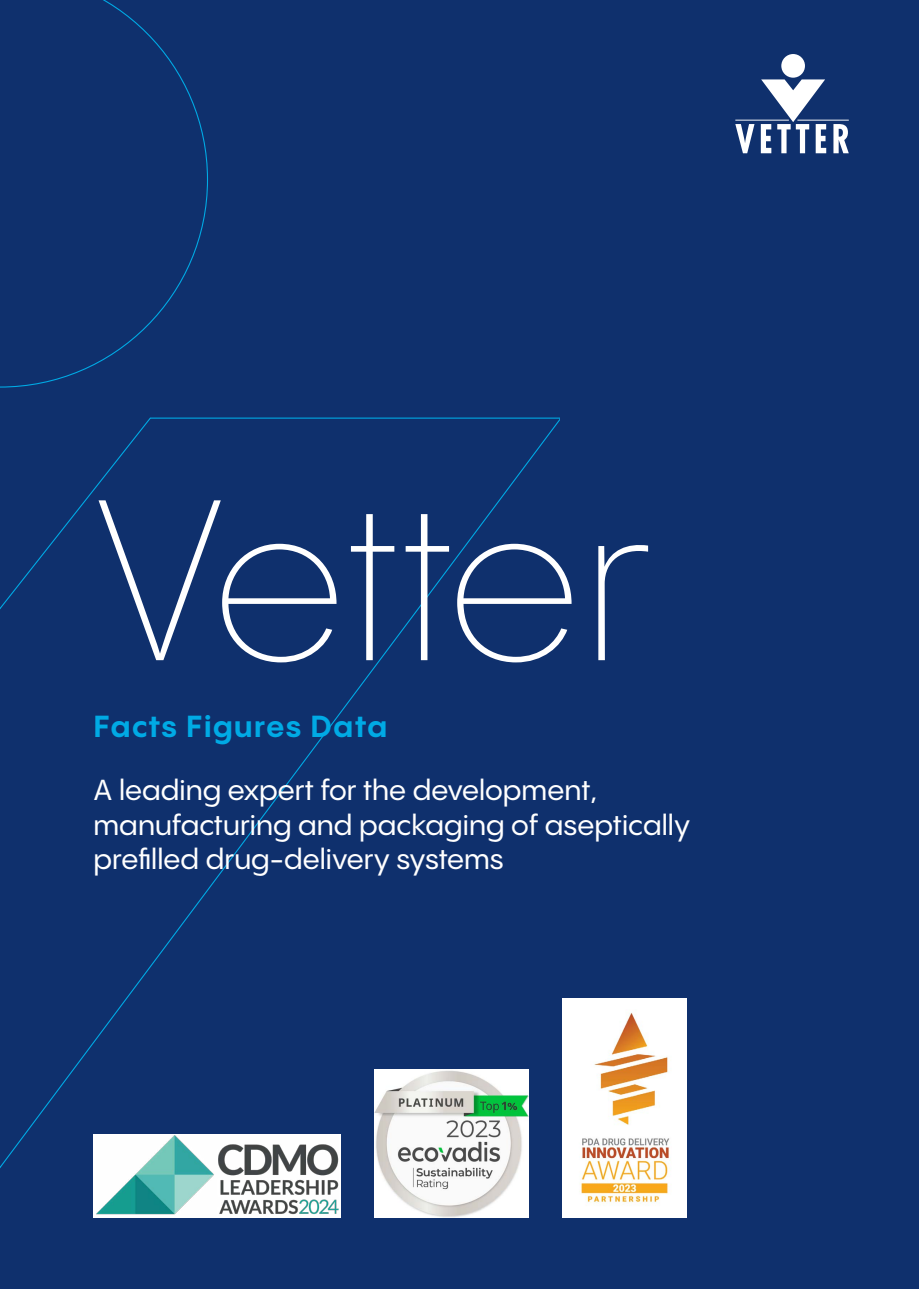
<style>
.page{position:relative;width:919px;height:1289px;background:#fff}
.page>*{position:absolute;margin:0;border:0;box-sizing:border-box;transform-origin:0 0}
.t1{font:200 225px "PP Pangram Sans";color:#fff}
.t2{font:700 30px "PP Pangram Sans";letter-spacing:.05em;color:#00aae5}
.t3{font:500 28.5px/34.2px "PP Pangram Sans";color:#fff}
</style>
<div class="page">
<div style="left:0;top:0;width:918px;height:1288px;background:#0f306d"></div>
<svg style="left:0;top:0;width:208px;height:387px"></svg>
<svg style="left:0;top:417px;width:559px;height:751px"></svg>
<img style="left:374px;top:1069px;width:155px;height:148px">
<div style="left:781px;top:54px;width:23px;height:24px;background:#fff;border-radius:50%"></div>
<svg style="left:735px;top:79px;width:113px;height:74px"></svg>
<div style="left:94px;top:1134px;width:247px;height:83px;background:#fff"></div>
<img style="left:562px;top:998px;width:124px;height:219px">
<img style="left:97px;top:1135px;width:241px;height:83px">
<h1 class="t1" style="left:94px;top:444px;width:560px">Vetter</h1>
<p class="t2" style="left:94px;top:707px;width:295px">Facts Figures Data</p>
<p class="t3" style="left:94px;top:773px;width:598px">A leading expert for the development, manufacturing and packaging of aseptically prefilled drug-delivery systems</p>
</div>
